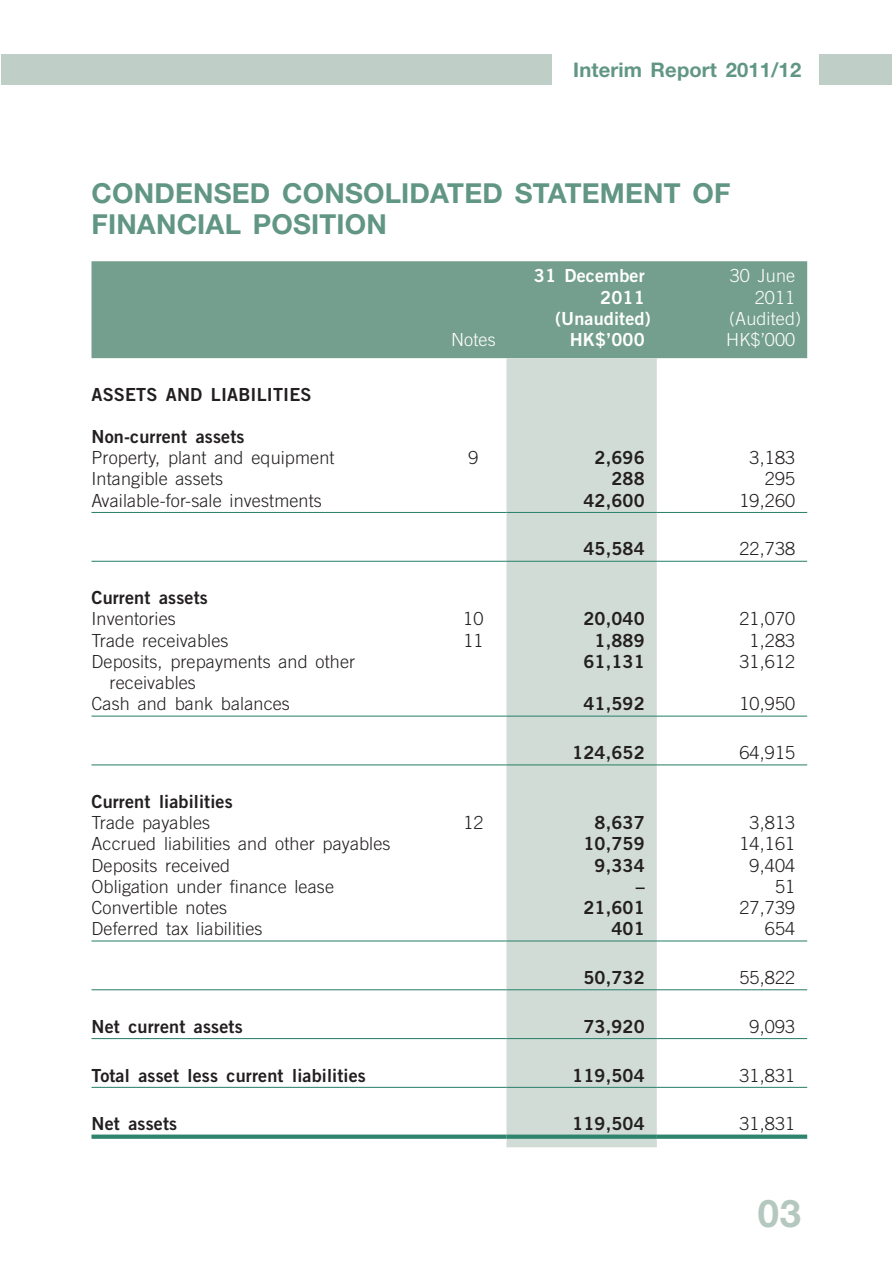
<style>
.page{position:relative;width:893px;height:1263px;background:#fff}
.page>*{position:absolute;margin:0;border:0;box-sizing:border-box;transform-origin:0 0}
.t1{font:700 38.25px "Helvetica Neue LT Std";color:#b5c8bf}
.t2{font:700 27.6px/30.8px "Helvetica Neue LT Std";letter-spacing:.005em;color:#619684}
.t3{font:700 20.1px "Helvetica Neue LT Std";letter-spacing:.005em;color:#619684}
.t4{font:300 18px/21.1px "Trade Gothic LT Std";letter-spacing:.005em;color:#231f20}
.t5{font:18px "Trade Gothic LT Std Bd 2";letter-spacing:.01em;color:#231f20}
.t6{font:18px/21.1px "Trade Gothic LT Std Bd 2";letter-spacing:.01em;color:#fff;text-align:right}
.t7{font:300 18px/21.1px "Trade Gothic LT Std";letter-spacing:.005em;color:#fff;text-align:right}
</style>
<div class="page">
<div style="left:819px;top:54px;width:72px;height:30px;background:#bfcec7"></div>
<div style="left:1px;top:54px;width:551px;height:30px;background:#bfcec7"></div>
<div style="left:91px;top:261px;width:716px;height:97px;background:#749f8f"></div>
<div style="left:506px;top:358px;width:151px;height:789px;background:#d2dcd7"></div>
<hr style="left:91px;top:512px;width:415px;height:1px;background:#2f846e">
<hr style="left:506px;top:512px;width:151px;height:1px;background:#2f846e">
<hr style="left:657px;top:512px;width:150px;height:1px;background:#2f846e">
<hr style="left:91px;top:561px;width:415px;height:1px;background:#2f846e">
<hr style="left:506px;top:561px;width:151px;height:1px;background:#2f846e">
<hr style="left:657px;top:561px;width:150px;height:1px;background:#2f846e">
<hr style="left:91px;top:716px;width:415px;height:1px;background:#2f846e">
<hr style="left:506px;top:716px;width:151px;height:1px;background:#2f846e">
<hr style="left:657px;top:716px;width:150px;height:1px;background:#2f846e">
<hr style="left:91px;top:764px;width:415px;height:1px;background:#2f846e">
<hr style="left:506px;top:764px;width:151px;height:1px;background:#2f846e">
<hr style="left:657px;top:764px;width:150px;height:1px;background:#2f846e">
<hr style="left:91px;top:940px;width:415px;height:2px;background:#2f846e">
<hr style="left:506px;top:940px;width:151px;height:2px;background:#2f846e">
<hr style="left:657px;top:940px;width:150px;height:2px;background:#2f846e">
<hr style="left:91px;top:989px;width:415px;height:1px;background:#2f846e">
<hr style="left:506px;top:989px;width:151px;height:1px;background:#2f846e">
<hr style="left:657px;top:989px;width:150px;height:1px;background:#2f846e">
<hr style="left:91px;top:1038px;width:415px;height:1px;background:#2f846e">
<hr style="left:506px;top:1038px;width:151px;height:1px;background:#2f846e">
<hr style="left:657px;top:1038px;width:150px;height:1px;background:#2f846e">
<hr style="left:91px;top:1087px;width:415px;height:1px;background:#2f846e">
<hr style="left:506px;top:1087px;width:151px;height:1px;background:#2f846e">
<hr style="left:657px;top:1087px;width:150px;height:1px;background:#2f846e">
<svg style="left:91px;top:1135px;width:415px;height:4px;background:#388974"></svg>
<svg style="left:506px;top:1135px;width:151px;height:4px"></svg>
<svg style="left:657px;top:1135px;width:150px;height:4px"></svg>
<p class="t3" style="left:573px;top:63px;width:229px">Interim Report 2011/12</p>
<h2 class="t2" style="left:91px;top:181px;width:640px">CONDENSED CONSOLIDATED STATEMENT OF<br>FINANCIAL POSITION</h2>
<p class="t6" style="left:534px;top:267px;width:112px">31 December<br>2011</p>
<p class="t7" style="left:730px;top:267px;width:67px">30 June<br>2011</p>
<p class="t6" style="left:555px;top:310px;width:97px">(Unaudited)</p>
<p class="t7" style="left:729px;top:310px;width:74px">(Audited)</p>
<p class="t7" style="left:451px;top:331px;width:46px">Notes</p>
<p class="t6" style="left:570px;top:331px;width:77px">HK$’000</p>
<p class="t7" style="left:726px;top:331px;width:70px">HK$’000</p>
<p class="t5" style="left:91px;top:388px;width:221px">ASSETS AND LIABILITIES</p>
<p class="t5" style="left:91px;top:430px;width:155px">Non-current assets</p>
<p class="t4" style="left:91px;top:449px;width:245px">Property, plant and equipment</p>
<p class="t4" style="left:468px;top:449px;width:12px">9</p>
<p class="t5" style="left:595px;top:451px;width:52px">2,696</p>
<p class="t4" style="left:749px;top:449px;width:47px">3,183</p>
<p class="t4" style="left:91px;top:470px;width:133px">Intangible assets</p>
<p class="t5" style="left:611px;top:473px;width:35px">288</p>
<p class="t4" style="left:765px;top:470px;width:32px">295</p>
<p class="t4" style="left:91px;top:491px;width:232px">Available-for-sale investments</p>
<p class="t5" style="left:583px;top:494px;width:63px">42,600</p>
<p class="t4" style="left:739px;top:491px;width:57px">19,260</p>
<p class="t5" style="left:583px;top:543px;width:63px">45,584</p>
<p class="t4" style="left:739px;top:540px;width:57px">22,738</p>
<p class="t5" style="left:91px;top:591px;width:118px">Current assets</p>
<p class="t4" style="left:91px;top:610px;width:86px">Inventories</p>
<p class="t4" style="left:463px;top:610px;width:22px">10</p>
<p class="t5" style="left:583px;top:613px;width:63px">20,040</p>
<p class="t4" style="left:739px;top:610px;width:57px">21,070</p>
<p class="t4" style="left:91px;top:631px;width:139px">Trade receivables</p>
<p class="t4" style="left:463px;top:631px;width:22px">11</p>
<p class="t5" style="left:595px;top:634px;width:52px">1,889</p>
<p class="t4" style="left:749px;top:631px;width:47px">1,283</p>
<p class="t4" style="left:110px;top:653px;width:247px;text-indent:-18px">Deposits, prepayments and other receivables</p>
<p class="t5" style="left:583px;top:655px;width:63px">61,131</p>
<p class="t4" style="left:739px;top:653px;width:57px">31,612</p>
<p class="t4" style="left:91px;top:695px;width:200px">Cash and bank balances</p>
<p class="t5" style="left:583px;top:697px;width:63px">41,592</p>
<p class="t4" style="left:739px;top:695px;width:57px">10,950</p>
<p class="t5" style="left:572px;top:746px;width:74px">124,652</p>
<p class="t4" style="left:739px;top:744px;width:57px">64,915</p>
<p class="t5" style="left:91px;top:795px;width:143px">Current liabilities</p>
<p class="t4" style="left:91px;top:814px;width:120px">Trade payables</p>
<p class="t4" style="left:463px;top:814px;width:22px">12</p>
<p class="t5" style="left:595px;top:816px;width:52px">8,637</p>
<p class="t4" style="left:749px;top:814px;width:47px">3,813</p>
<p class="t4" style="left:91px;top:835px;width:301px">Accrued liabilities and other payables</p>
<p class="t5" style="left:583px;top:837px;width:63px">10,759</p>
<p class="t4" style="left:739px;top:835px;width:57px">14,161</p>
<p class="t4" style="left:91px;top:856px;width:140px">Deposits received</p>
<p class="t5" style="left:595px;top:859px;width:52px">9,334</p>
<p class="t4" style="left:749px;top:856px;width:47px">9,404</p>
<p class="t4" style="left:91px;top:878px;width:244px">Obligation under finance lease</p>
<p class="t5" style="left:636px;top:880px;width:11px">–</p>
<p class="t4" style="left:775px;top:878px;width:22px">51</p>
<p class="t4" style="left:91px;top:899px;width:137px">Convertible notes</p>
<p class="t5" style="left:583px;top:901px;width:63px">21,601</p>
<p class="t4" style="left:739px;top:899px;width:57px">27,739</p>
<p class="t4" style="left:91px;top:920px;width:173px">Deferred tax liabilities</p>
<p class="t5" style="left:611px;top:922px;width:35px">401</p>
<p class="t4" style="left:765px;top:920px;width:32px">654</p>
<p class="t5" style="left:583px;top:971px;width:63px">50,732</p>
<p class="t4" style="left:739px;top:969px;width:57px">55,822</p>
<p class="t5" style="left:91px;top:1020px;width:153px">Net current assets</p>
<p class="t5" style="left:583px;top:1020px;width:63px">73,920</p>
<p class="t4" style="left:749px;top:1018px;width:47px">9,093</p>
<p class="t5" style="left:91px;top:1069px;width:276px">Total asset less current liabilities</p>
<p class="t5" style="left:572px;top:1069px;width:74px">119,504</p>
<p class="t4" style="left:739px;top:1066px;width:57px">31,831</p>
<p class="t5" style="left:91px;top:1117px;width:87px">Net assets</p>
<p class="t5" style="left:572px;top:1117px;width:74px">119,504</p>
<p class="t4" style="left:739px;top:1115px;width:57px">31,831</p>
<h1 class="t1" style="left:758px;top:1199px;width:45px">03</h1>
</div>
